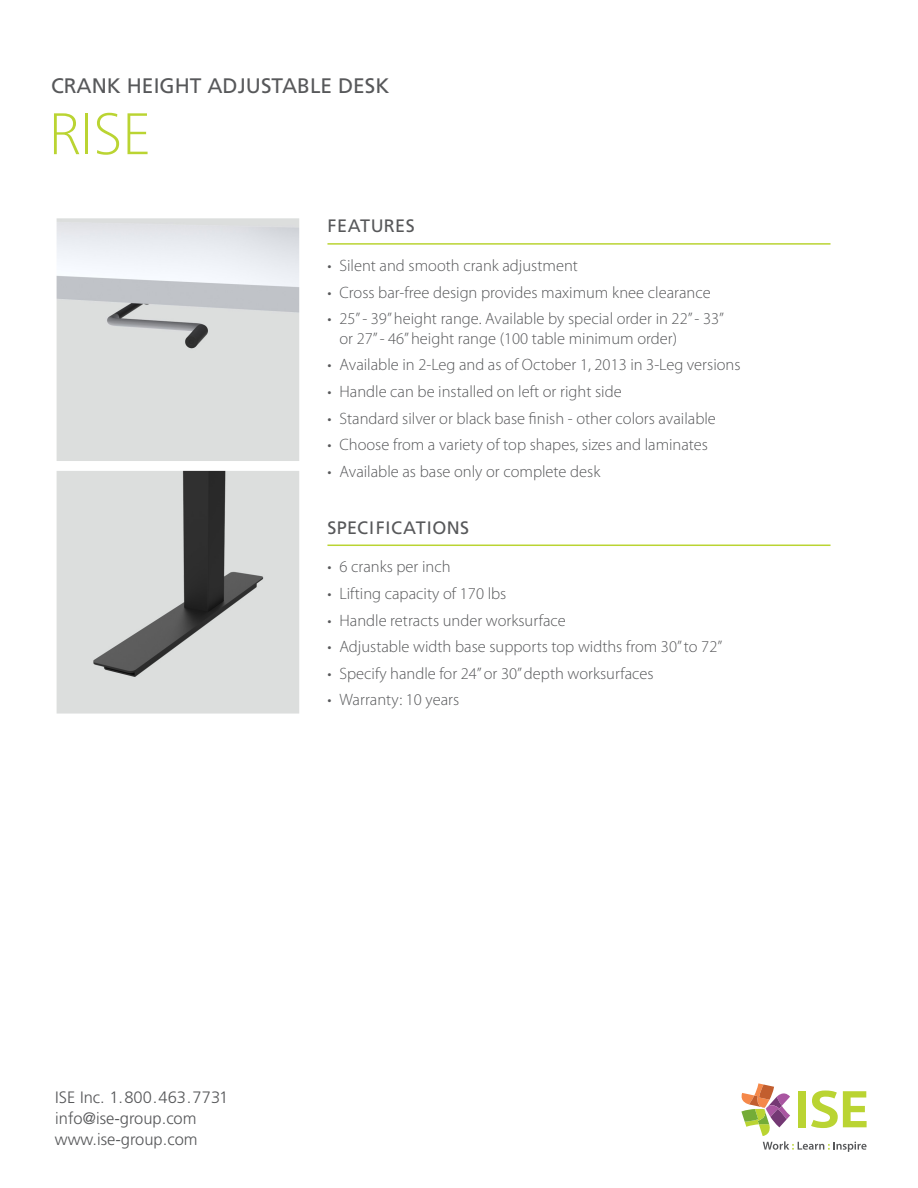
<style>
.page{position:relative;width:918px;height:1188px;background:#fff}
.page>*{position:absolute;margin:0;border:0;box-sizing:border-box;transform-origin:0 0}
.t1{font:100 58.5px "Frutiger Neue LT Com";color:#bad432}
.subhead{font:21px "Frutiger";color:#57585a}
.bullet_head{font:18px "Frutiger";letter-spacing:.025em;color:#57585a}
.BULLET2{font:300 16.5px/19.8px "Myriad Pro";color:#57585a}
.t2{font:300 16.5px "Frutiger";color:#57585a}
</style>
<div class="page">
<img style="left:57px;top:471px;width:242px;height:243px">
<img style="left:57px;top:218px;width:242px;height:243px">
<svg style="left:741px;top:1083px;width:126px;height:69px"></svg>
<hr style="left:327px;top:243px;width:504px;height:2px;background:#bad432">
<hr style="left:327px;top:545px;width:504px;height:1px;background:#bad432">
<p class="subhead" style="left:51px;top:74px;width:340px">CRANK HEIGHT ADJUSTABLE DESK</p>
<p class="t1" style="left:48px;top:98px;width:104px">RISE</p>
<p class="bullet_head" style="left:327px;top:216px;width:89px">FEATURES</p>
<p class="BULLET2" style="left:327px;top:256px;width:252px">• Silent and smooth crank adjustment</p>
<p class="BULLET2" style="left:327px;top:282px;width:385px">• Cross bar-free design provides maximum knee clearance</p>
<p class="BULLET2" style="left:339px;top:309px;width:386px;text-indent:-12px">• 25”- 39”height range. Available by special order in 22”- 33” or 27”- 46”height range (100 table minimum order)</p>
<p class="BULLET2" style="left:327px;top:355px;width:415px">• Available in 2-Leg and as of October 1, 2013 in 3-Leg versions</p>
<p class="BULLET2" style="left:327px;top:382px;width:296px">• Handle can be installed on left or right side</p>
<p class="BULLET2" style="left:327px;top:408px;width:390px">• Standard silver or black base finish - other colors available</p>
<p class="BULLET2" style="left:327px;top:435px;width:382px">• Choose from a variety of top shapes, sizes and laminates</p>
<p class="BULLET2" style="left:327px;top:462px;width:274px">• Available as base only or complete desk</p>
<p class="bullet_head" style="left:327px;top:517px;width:143px">SPECIFICATIONS</p>
<p class="BULLET2" style="left:327px;top:557px;width:125px">• 6 cranks per inch</p>
<p class="BULLET2" style="left:327px;top:584px;width:180px">• Lifting capacity of 170 lbs</p>
<p class="BULLET2" style="left:327px;top:610px;width:240px">• Handle retracts under worksurface</p>
<p class="BULLET2" style="left:327px;top:637px;width:396px">• Adjustable width base supports top widths from 30”to 72”</p>
<p class="BULLET2" style="left:327px;top:664px;width:328px">• Specify handle for 24”or 30”depth worksurfaces</p>
<p class="BULLET2" style="left:327px;top:690px;width:133px">• Warranty: 10 years</p>
<p class="t2" style="left:55px;top:1088px;width:175px">ISE Inc. 1.800.463.7731</p>
<p class="t2" style="left:55px;top:1109px;width:143px">info@ise-group.com</p>
<p class="t2" style="left:55px;top:1130px;width:144px">www.ise-group.com</p>
</div>
